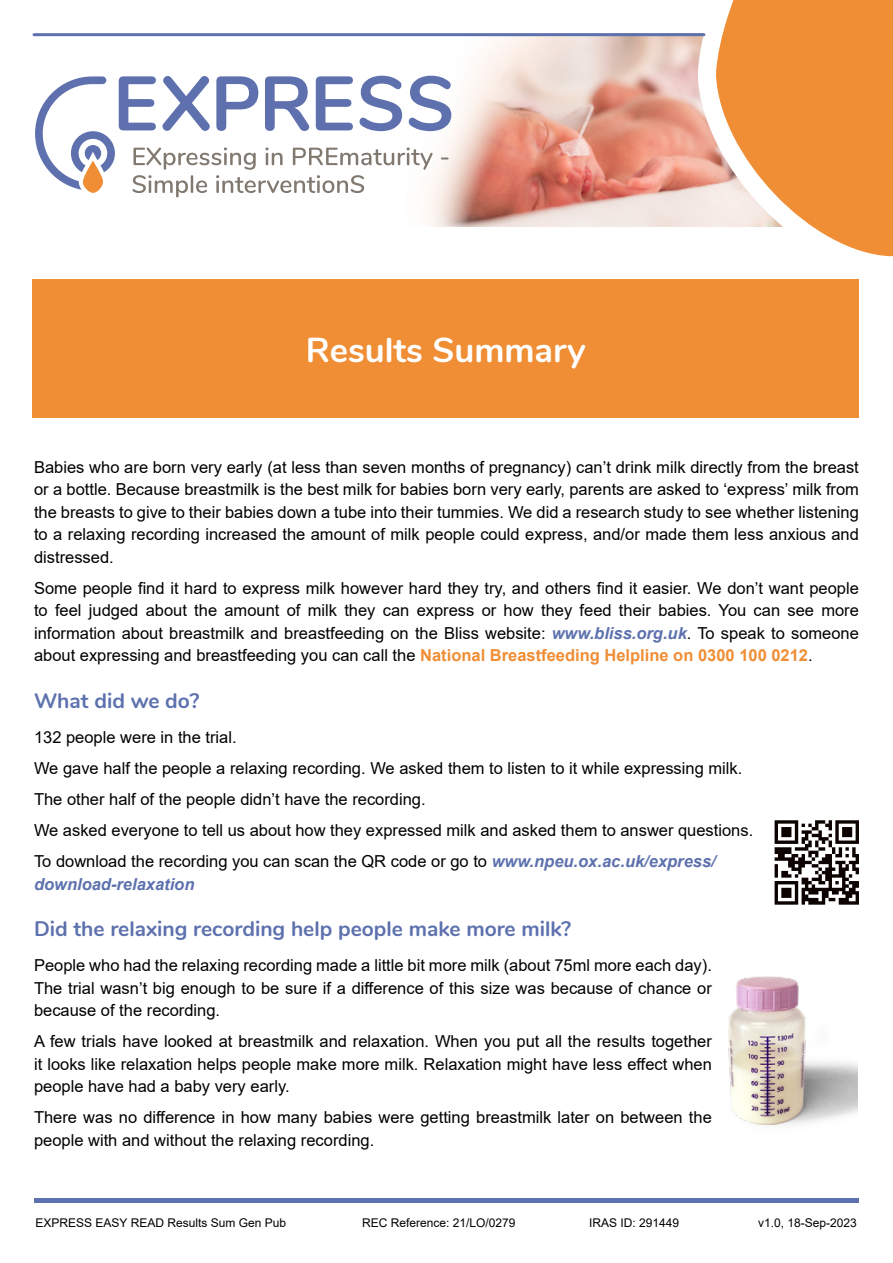
<style>
.page{position:relative;width:893px;height:1263px;background:#fff}
.page>*{position:absolute;margin:0;border:0;box-sizing:border-box;transform-origin:0 0}
.t1{font:700 34.5px "Nunito";color:#fff}
.t2{font:700 21px "Nunito";color:#5d71ae}
.t3{font:16.5px/22.5px "Arial";color:#000;text-align:justify}
.t4{font:italic 700 16.5px "Arial";color:#5d71ae}
.t5{font:12px "Arial";color:#000}
.s1{font-weight:700;font-style:italic;color:#5d71ae}
.s2{font-weight:700;color:#f08e35}
</style>
<div class="page">
<hr style="left:34px;top:1198px;width:825px;height:4px;background:#5d71ae">
<img style="left:36px;top:36px;width:652px;height:190px">
<svg style="left:35px;top:76px;width:416px;height:121px"></svg>
<svg style="left:688px;top:0;width:205px;height:280px"></svg>
<hr style="left:34px;top:33px;width:670px;height:3px;background:#5d71ae">
<div style="left:33px;top:280px;width:826px;height:138px;background:#f08e35"></div>
<svg style="left:775px;top:820px;width:84px;height:85px"></svg>
<img style="left:728px;top:976px;width:129px;height:150px">
<h1 class="t1" style="left:306px;top:324px;width:281px">Results Summary</h1>
<p class="t3" style="left:34px;top:456px;width:826px">Babies who are born very early (at less than seven months of pregnancy) can’t drink milk directly from the breast or a bottle. Because breastmilk is the best milk for babies born very early, parents are asked to ‘express’ milk from the breasts to give to their babies down a tube into their tummies. We did a research study to see whether listening to a relaxing recording increased the amount of milk people could express, and/or made them less anxious and distressed.</p>
<p class="t3" style="left:34px;top:577px;width:826px">Some people find it hard to express milk however hard they try, and others find it easier. We don’t want people to feel judged about the amount of milk they can express or how they feed their babies. You can see more information about breastmilk and breastfeeding on the Bliss website: <span class="s1">www.bliss.org.uk</span>. To speak to someone about expressing and breastfeeding you can call the <span class="s2">National Breastfeeding Helpline on 0300 100 0212</span>.</p>
<p class="t2" style="left:34px;top:685px;width:167px">What did we do?</p>
<p class="t3" style="left:34px;top:722px;width:721px;line-height:31px;text-align:left">132 people were in the trial.<br>We gave half the people a relaxing recording. We asked them to listen to it while expressing milk.<br>The other half of the people didn’t have the recording.<br>We asked everyone to tell us about how they expressed milk and asked them to answer questions.<br>To download the recording you can scan the QR code or go to <span class="s1">www.npeu.ox.ac.uk/express/</span></p>
<p class="t4" style="left:34px;top:873px;width:162px">download-relaxation</p>
<p class="t2" style="left:34px;top:913px;width:538px">Did the relaxing recording help people make more milk?</p>
<p class="t3" style="left:34px;top:954px;width:679px">People who had the relaxing recording made a little bit more milk (about 75ml more each day).<br>The trial wasn’t big enough to be sure if a difference of this size was because of chance or because of the recording.</p>
<p class="t3" style="left:34px;top:1030px;width:679px">A few trials have looked at breastmilk and relaxation. When you put all the results together it looks like relaxation helps people make more milk. Relaxation might have less effect when people have had a baby very early.</p>
<p class="t3" style="left:34px;top:1106px;width:679px">There was no difference in how many babies were getting breastmilk later on between the people with and without the relaxing recording.</p>
<p class="t5" style="left:36px;top:1214px;width:252px">EXPRESS EASY READ Results Sum Gen Pub</p>
<p class="t5" style="left:362px;top:1214px;width:155px">REC Reference: 21/LO/0279</p>
<p class="t5" style="left:589px;top:1214px;width:92px">IRAS ID: 291449</p>
<p class="t5" style="left:758px;top:1214px;width:100px">v1.0, 18-Sep-2023</p>
</div>
